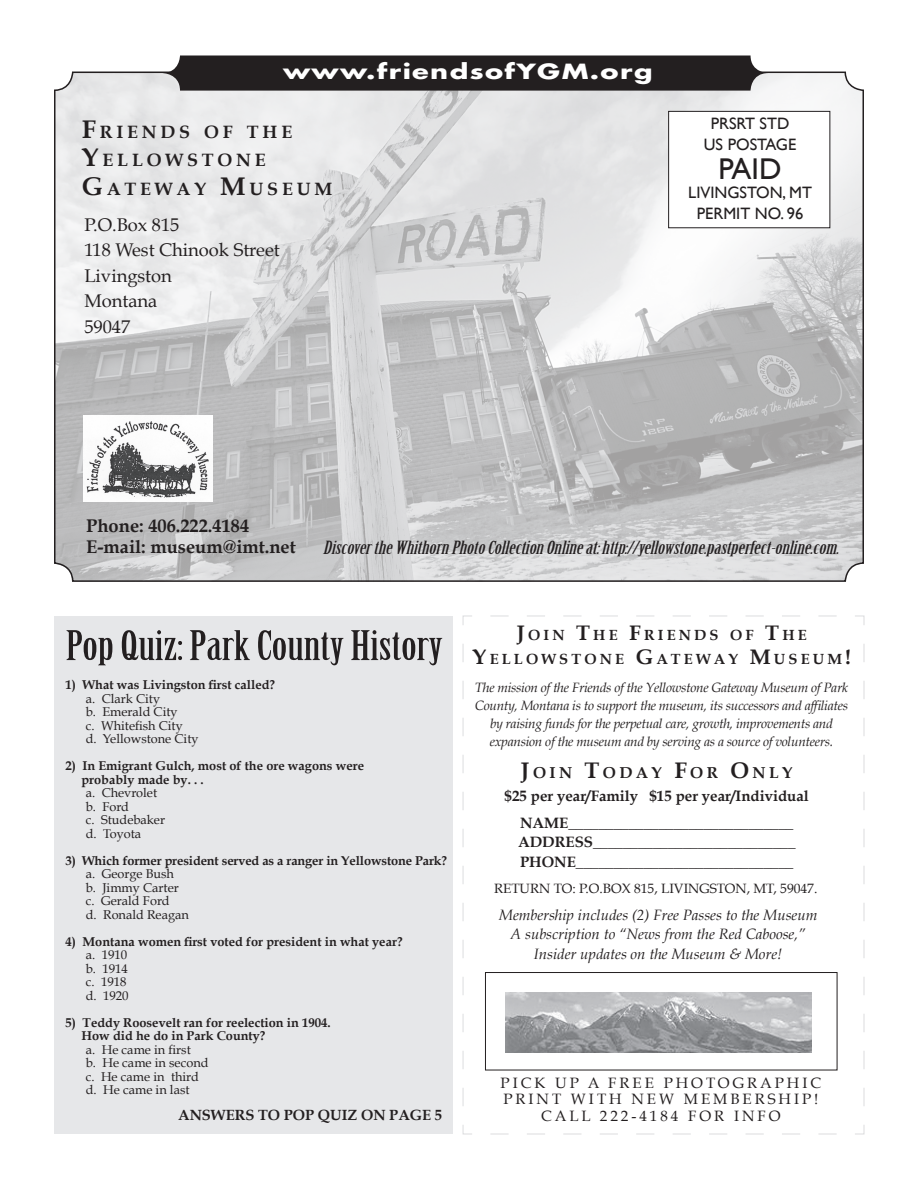
<style>
.page{position:relative;width:918px;height:1188px;background:#fff}
.page>*{position:absolute;margin:0;border:0;box-sizing:border-box;transform-origin:0 0}
.t1{font:39.9px "Birch Std";color:#231f20;scale:1.35 1}
.t2{font:30px "Gill Sans";color:#231f20}
.t3{font:700 20.4px "Futura";letter-spacing:.05em;color:#fff;scale:1.34 1}
.t4{font:18.3px/25.5px "Book Antiqua";color:#231f20}
.t5{font:700 18.3px/21px "Book Antiqua";color:#231f20}
.t6{font:700 17.85px/28.5px "Book Antiqua";letter-spacing:.215em;color:#231f20}
.t7{font:italic 17.7px "Birch Std";color:#231f20;scale:1.35 1}
.t8{font:16.5px/21px "Gill Sans";color:#231f20;text-align:center}
.t9{font:700 15.75px "Book Antiqua";letter-spacing:.215em;color:#231f20}
.t10{font:700 15px/27px "Book Antiqua";color:#231f20;text-align:center}
.t11{font:italic 15px/19.5px "Book Antiqua";color:#231f20;text-align:center}
.t12{font:15px "Book Antiqua";letter-spacing:.2em;color:#231f20}
.t13{font:700 14.7px/24px "Book Antiqua";letter-spacing:.215em;color:#231f20;text-align:center}
.t14{font:700 14.7px "Book Antiqua";color:#231f20}
.t15{font:italic 13.5px/18px "Book Antiqua";letter-spacing:-.02em;color:#231f20;text-align:center}
.t16{font:13.5px "Book Antiqua";color:#231f20}
.t17{font:700 12.75px/13.5px "Book Antiqua";color:#231f20}
.t18{font:12.75px/13.5px "Book Antiqua";color:#231f20}
.s1{font-size:25.5px}
.s2{font-size:21px}
.s3{font-size:22.5px}
</style>
<div class="page">
<img style="left:57px;top:75px;width:804px;height:504px">
<div style="left:54px;top:617px;width:399px;height:517px;background:#e6e7e9"></div>
<svg style="left:162px;top:56px;width:607px;height:35px;background:#2e2b2c"></svg>
<img style="left:84px;top:415px;width:129px;height:87px">
<div style="left:669px;top:111px;width:161px;height:117px;background:#fff"></div>
<div style="left:668px;top:111px;width:162px;height:117px;border:1px solid #231f20"></div>
<svg style="left:462px;top:615px;width:403px;height:520px"></svg>
<div style="left:485px;top:972px;width:352px;height:98px;border:1px solid #231f20"></div>
<img style="left:505px;top:992px;width:307px;height:60px">
<h3 class="t3" style="left:283px;top:57px;width:277px">www.friendsofYGM.org</h3>
<h3 class="t6" style="left:82px;top:118px;width:251px"><span class="s1">F</span>RIENDS OF THE<br><span class="s1">Y</span>ELLOWSTONE<br><span class="s1">G</span>ATEWAY <span class="s1">M</span>USEUM</h3>
<h3 class="t4" style="left:84px;top:212px;width:197px">P.O.Box 815<br>118 West Chinook Street<br>Livingston<br>Montana<br>59047</h3>
<p class="t8" style="left:704px;top:113px;width:94px">PRSRT STD<br>US POSTAGE</p>
<h2 class="t2" style="left:719px;top:151px;width:64px">PAID</h2>
<p class="t8" style="left:688px;top:182px;width:125px">LIVINGSTON, MT<br>PERMIT NO. 96</p>
<h3 class="t5" style="left:86px;top:516px;width:211px">Phone: 406.222.4184<br>E-mail: museum@imt.net</h3>
<h3 class="t7" style="left:323px;top:538px;width:387px">DiscovertheWhithornPhotoCollectionOnlineat:http://yellowstone.pastperfect-online.com.</h3>
<h1 class="t1" style="left:66px;top:623px;width:281px">Pop Quiz: Park County History</h1>
<p class="t17" style="left:66px;top:678px;width:211px">1) What was Livingston first called?</p>
<p class="t18" style="left:86px;top:692px;width:114px">a. Clark City<br>b. Emerald City<br>c. Whitefish City<br>d. Yellowstone City</p>
<p class="t17" style="left:81px;top:759px;width:284px;text-indent:-16px">2) In Emigrant Gulch, most of the ore wagons were probably made by. . .</p>
<p class="t18" style="left:86px;top:786px;width:81px">a. Chevrolet b. Ford<br>c. Studebaker d. Toyota</p>
<p class="t17" style="left:66px;top:854px;width:383px">3) Which former president served as a ranger in Yellowstone Park?</p>
<p class="t18" style="left:86px;top:867px;width:105px">a. George Bush<br>b. Jimmy Carter c. Gerald Ford<br>d. Ronald Reagan</p>
<p class="t17" style="left:66px;top:935px;width:339px">4) Montana women first voted for president in what year?</p>
<p class="t18" style="left:86px;top:948px;width:44px">a. 1910 b. 1914 c. 1918 d. 1920</p>
<p class="t17" style="left:81px;top:1016px;width:251px;text-indent:-16px">5) Teddy Roosevelt ran for reelection in 1904.<br>How did he do in Park County?</p>
<p class="t18" style="left:86px;top:1043px;width:124px">a. He came in first<br>b. He came in second c. He came in third d. He came in last</p>
<p class="t14" style="left:178px;top:1107px;width:266px">ANSWERS to POP QUIZ on PAGE 5</p>
<p class="t13" style="left:473px;top:623px;width:380px"><span class="s2">J</span>OIN <span class="s2">T</span>HE <span class="s2">F</span>RIENDS OF <span class="s2">T</span>HE<br><span class="s2">Y</span>ELLOWSTONE <span class="s2">G</span>ATEWAY <span class="s2">M</span>USEUM<span class="s2">!</span></p>
<p class="t15" style="left:475px;top:679px;width:375px">The mission of the Friends of the Yellowstone Gateway Museum of Park County, Montana is to support the museum, its successors and affiliates by raising funds for the perpetual care, growth, improvements and expansion of the museum and by serving as a source of volunteers.</p>
<p class="t9" style="left:521px;top:763px;width:273px"><span class="s3">J</span>OIN <span class="s3">T</span>ODAY <span class="s3">F</span>OR <span class="s3">O</span> NLY</p>
<p class="t10" style="left:505px;top:782px;width:306px">$25 per year/Family $15 per year/Individual<br>NAME______________________________</p>
<p class="t10" style="left:518px;top:832px;width:279px;line-height:19.5px;text-align:left">ADDRESS___________________________<br>PHONE_____________________________</p>
<p class="t16" style="left:494px;top:880px;width:20px">Return</p>
<p class="t16" style="left:554px;top:880px;width:126px">to: P.O.Box 815, Livingston</p>
<p class="t16" style="left:747px;top:880px;width:72px">, MT, 59047.</p>
<p class="t11" style="left:499px;top:905px;width:320px">Membership includes (2) Free Passes to the Museum<br>A subscription to “News from the Red Caboose,”<br>Insider updates on the Museum &amp; More!</p>
<p class="t12" style="left:501px;top:1073px;width:13px">pick</p>
<p class="t12" style="left:555px;top:1073px;width:13px">up</p>
<p class="t12" style="left:588px;top:1073px;width:45px">A Free</p>
<p class="t12" style="left:664px;top:1073px;width:27px">Photographic</p>
<p class="t12" style="left:503px;top:1090px;width:25px">Print</p>
<p class="t12" style="left:571px;top:1090px;width:14px">with</p>
<p class="t12" style="left:631px;top:1090px;width:30px">New</p>
<p class="t12" style="left:684px;top:1090px;width:31px">Membership</p>
<p class="t12" style="left:814px;top:1090px;width:6px">!</p>
<p class="t12" style="left:541px;top:1106px;width:27px">Call</p>
<p class="t12" style="left:600px;top:1106px;width:102px">222-4184 for</p>
<p class="t12" style="left:734px;top:1106px;width:13px">info</p>
</div>
